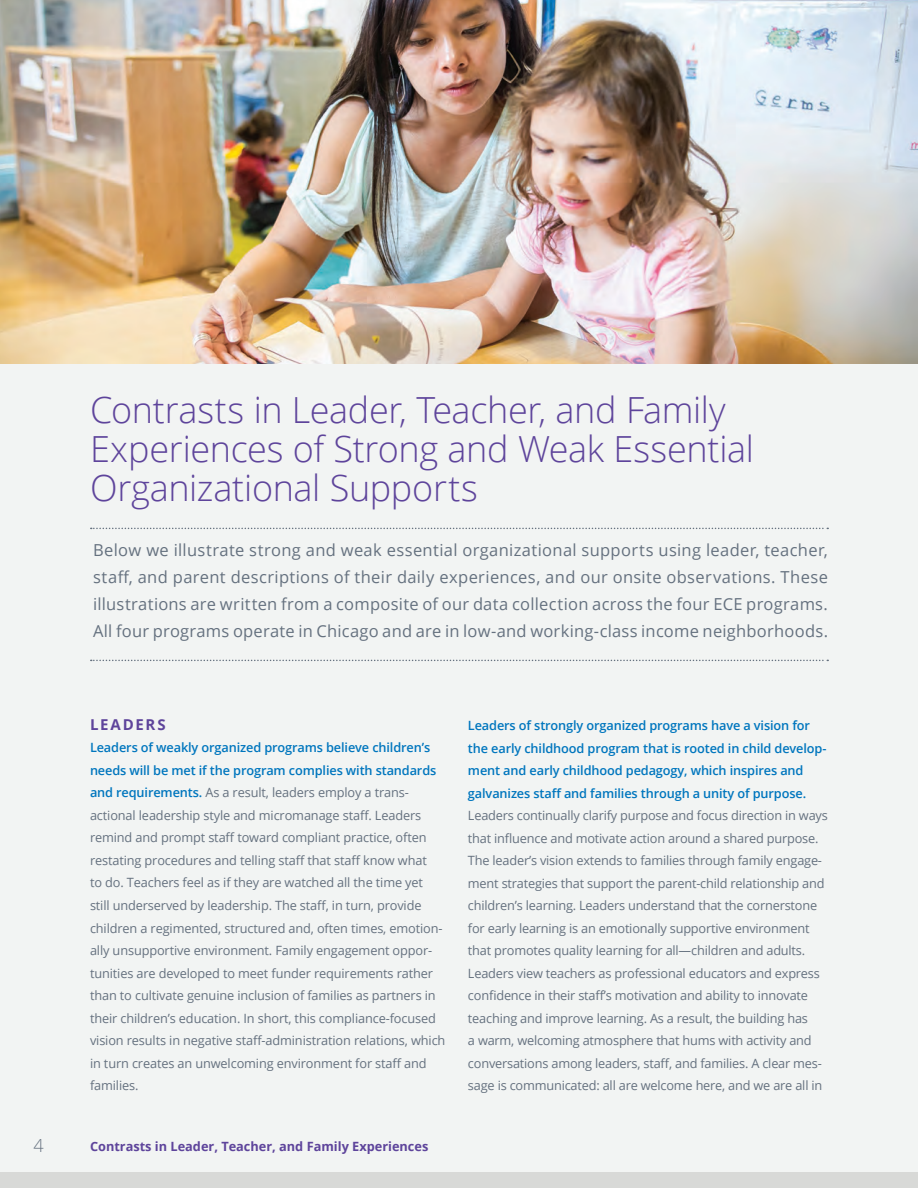
<style>
.page{position:relative;width:918px;height:1188px;background:#fff}
.page>*{position:absolute;margin:0;border:0;box-sizing:border-box;transform-origin:0 0}
.Side_Bar_Head_Open_S{font:300 36px/39px "Open Sans";letter-spacing:-.01em;color:#5e449b}
.t1{font:300 18px "Open Sans";color:#65717f}
.Opening_Pullout-Open{font:16.5px/27px "Open Sans";letter-spacing:.015em;color:#65717f;text-align:justify}
.C_head-Open_Sans{font:700 15px "Open Sans";letter-spacing:.12em;color:#5e449b}
.Body_Text_1-Open_San{font:12.75px/22.5px "Open Sans";letter-spacing:-.015em;color:#65717f}
.t2{font:700 12.75px "Open Sans";color:#5e449b}
.s1{font-weight:600;color:#0076be}
</style>
<div class="page">
<div style="left:0;top:340px;width:918px;height:832px;background:#f2f4f3"></div>
<div style="left:0;top:1173px;width:918px;height:15px;background:#d8d9d7"></div>
<img style="left:0;top:0;width:918px;height:364px">
<svg style="left:91px;top:528px;width:737px;height:1px"></svg>
<svg style="left:91px;top:660px;width:737px;height:1px"></svg>
<p class="Side_Bar_Head_Open_S" style="left:90px;top:389px;width:665px">Contrasts in Leader, Teacher, and Family<br>Experiences of Strong and Weak Essential<br>Organizational Supports</p>
<p class="Opening_Pullout-Open" style="left:93px;top:536px;width:737px">Below we illustrate strong and weak essential organizational supports using leader, teacher, staff, and parent descriptions of their daily experiences, and our onsite observations. These illustrations are written from a composite of our data collection across the four ECE programs.<br>All four programs operate in Chicago and are in low-and working-class income neighborhoods.</p>
<p class="C_head-Open_Sans" style="left:90px;top:714px;width:77px">LEADERS</p>
<p class="Body_Text_1-Open_San" style="left:90px;top:736px;width:357px"><span class="s1">Leaders of weakly organized programs believe children’s needs will be met if the program complies with standards and requirements.</span> As a result, leaders employ a trans&shy;actional leadership style and micromanage staff. Leaders remind and prompt staff toward compliant practice, often restating procedures and telling staff that staff know what<br>to do. Teachers feel as if they are watched all the time yet still underserved by leadership. The staff, in turn, provide children a regimented, structured and, often times, emotion&shy;ally unsupportive environment. Family engagement oppor&shy;tunities are developed to meet funder requirements rather than to cultivate genuine inclusion of families as partners in their children’s education. In short, this compliance-focused vision results in negative staff-administration relations, which in turn creates an unwelcoming environment for staff and families.</p>
<p class="t1" style="left:34px;top:1133px;width:12px">4</p>
<p class="t2" style="left:90px;top:1138px;width:340px">Contrasts in Leader, Teacher, and Family Experiences</p>
<p class="Body_Text_1-Open_San" style="left:468px;top:714px;width:361px"><span class="s1">Leaders of strongly organized programs have a vision for the early childhood program that is rooted in child develop&shy;ment and early childhood pedagogy, which inspires and galvanizes staff and families through a unity of purpose.<br></span>Leaders continually clarify purpose and focus direction in ways that influence and motivate action around a shared purpose.<br>The leader’s vision extends to families through family engage&shy;ment strategies that support the parent-child relationship and children’s learning. Leaders understand that the cornerstone for early learning is an emotionally supportive environment that promotes quality learning for all—children and adults.<br>Leaders view teachers as professional educators and express confidence in their staff’s motivation and ability to innovate teaching and improve learning. As a result, the building has<br>a warm, welcoming atmosphere that hums with activity and conversations among leaders, staff, and families. A clear mes&shy;sage is communicated: all are welcome here, and we are all in</p>
</div>
